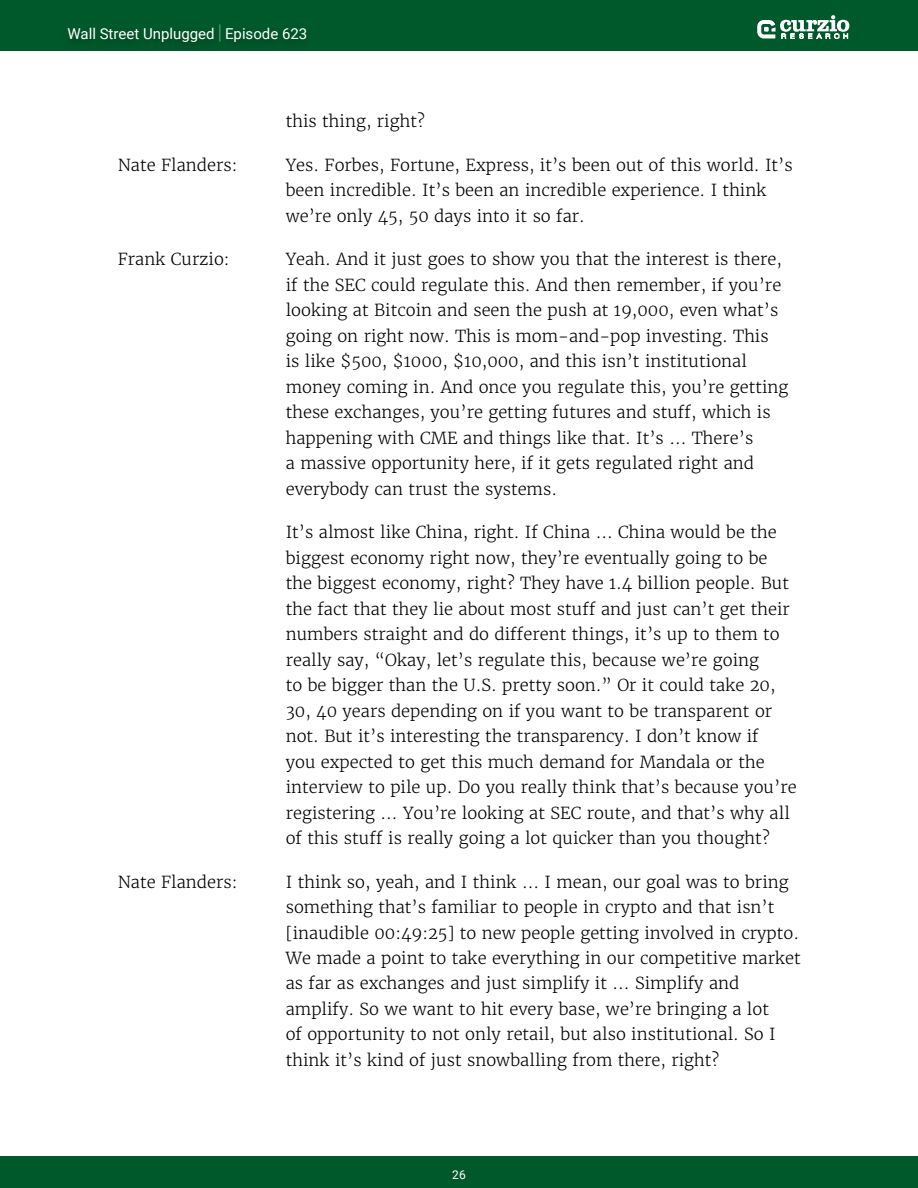
<style>
.page{position:relative;width:918px;height:1188px;background:#fff}
.page>*{position:absolute;margin:0;border:0;box-sizing:border-box;transform-origin:0 0}
.t1{font:300 16.5px/25.5px "Merriweather";color:#000}
.t2{font:15px "Roboto";color:#fff}
.t3{font:12px "Roboto";color:#fff}
.s1{font-weight:100;font-size:20.25px}
</style>
<div class="page">
<div style="left:0;top:0;width:918px;height:51px;background:#00592b"></div>
<div style="left:0;top:1156px;width:918px;height:32px;background:#00592b"></div>
<div style="left:61px;top:22px;width:253px;height:32px;background:#000;opacity:.3"></div>
<svg style="left:757px;top:15px;width:92px;height:24px"></svg>
<p class="t2" style="left:68px;top:24px;width:241px">Wall Street Unplugged <span class="s1">|</span> Episode 623</p>
<p class="t1" style="left:286px;top:109px;width:141px">this thing, right?</p>
<p class="t1" style="left:118px;top:152px;width:121px">Nate Flanders:</p>
<p class="t1" style="left:286px;top:152px;width:509px">Yes. Forbes, Fortune, Express, it’s been out of this world. It’s been incredible. It’s been an incredible experience. I think we’re only 45, 50 days into it so far.</p>
<p class="t1" style="left:118px;top:247px;width:113px">Frank Curzio:</p>
<p class="t1" style="left:286px;top:247px;width:504px">Yeah. And it just goes to show you that the interest is there, if the SEC could regulate this. And then remember, if you’re looking at Bitcoin and seen the push at 19,000, even what’s going on right now. This is mom-and-pop investing. This<br>is like $500, $1000, $10,000, and this isn’t institutional money coming in. And once you regulate this, you’re getting these exchanges, you’re getting futures and stuff, which is happening with CME and things like that. It’s ... There’s<br>a massive opportunity here, if it gets regulated right and everybody can trust the systems.</p>
<p class="t1" style="left:286px;top:520px;width:512px">It’s almost like China, right. If China ... China would be the biggest economy right now, they’re eventually going to be the biggest economy, right? They have 1.4 billion people. But the fact that they lie about most stuff and just can’t get their numbers straight and do different things, it’s up to them to really say, “Okay, let’s regulate this, because we’re going<br>to be bigger than the U.S. pretty soon.” Or it could take 20, 30, 40 years depending on if you want to be transparent or not. But it’s interesting the transparency. I don’t know if<br>you expected to get this much demand for Mandala or the interview to pile up. Do you really think that’s because you’re registering ... You’re looking at SEC route, and that’s why all of this stuff is really going a lot quicker than you thought?</p>
<p class="t1" style="left:118px;top:869px;width:121px">Nate Flanders:</p>
<p class="t1" style="left:286px;top:869px;width:517px">I think so, yeah, and I think ... I mean, our goal was to bring something that’s familiar to people in crypto and that isn’t [inaudible 00:49:25] to new people getting involved in crypto.<br>We made a point to take everything in our competitive market as far as exchanges and just simplify it ... Simplify and amplify. So we want to hit every base, we’re bringing a lot<br>of opportunity to not only retail, but also institutional. So I think it’s kind of just snowballing from there, right?</p>
<p class="t3" style="left:452px;top:1166px;width:15px">26</p>
</div>
